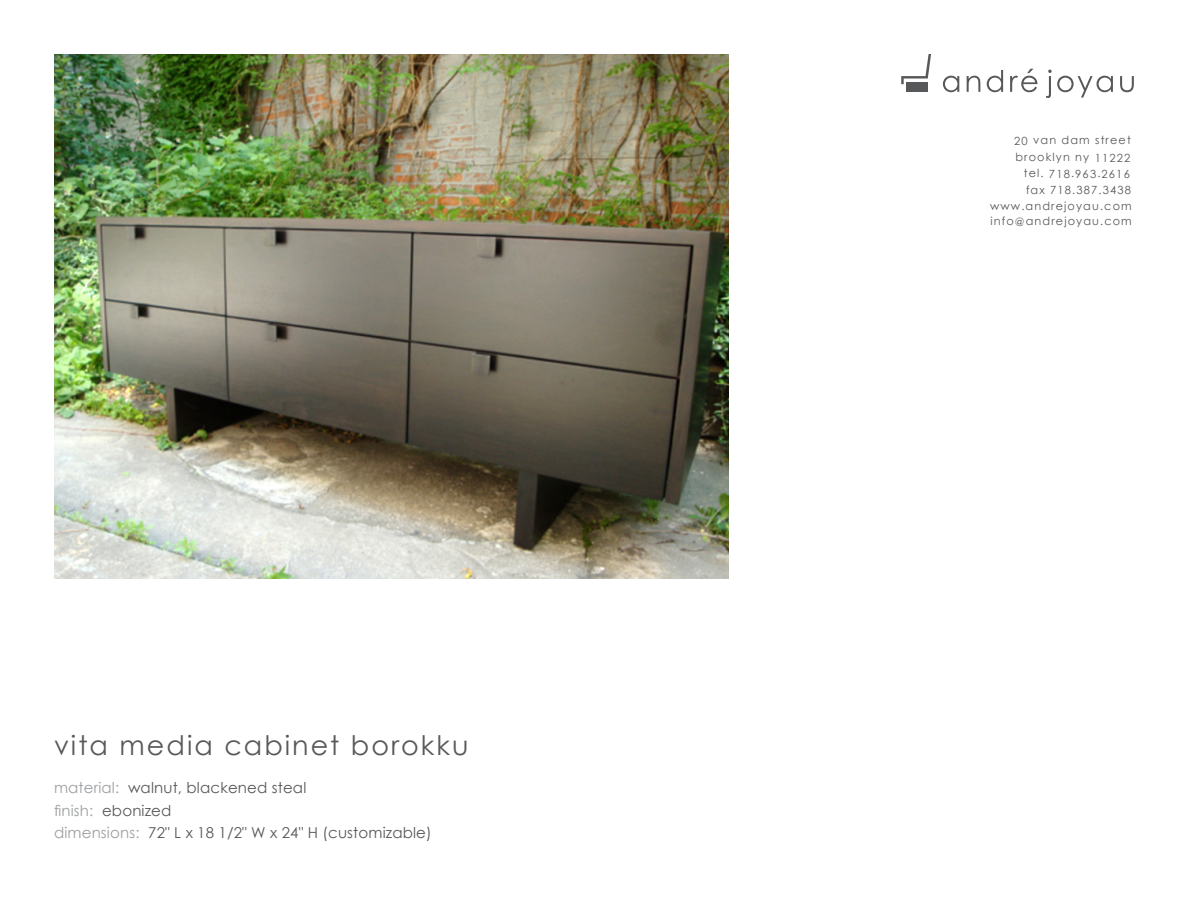
<style>
.page{position:relative;width:1188px;height:918px;background:#fff}
.page>*{position:absolute;margin:0;border:0;box-sizing:border-box;transform-origin:0 0}
.t1{font:27px "Century Gothic";letter-spacing:.075em;color:#57585a}
.t2{font:15px "Century Gothic";letter-spacing:.01em;color:#57585a}
.t3{font:11.25px "Century Gothic";letter-spacing:.1em;color:#57585a}
.s1{color:#9d9fa2}
</style>
<div class="page">
<svg style="left:943px;top:76px;width:16px;height:16px"></svg>
<svg style="left:967px;top:76px;width:13px;height:16px"></svg>
<svg style="left:987px;top:70px;width:16px;height:22px"></svg>
<svg style="left:1010px;top:69px;width:27px;height:23px"></svg>
<svg style="left:1046px;top:70px;width:67px;height:28px"></svg>
<svg style="left:1120px;top:76px;width:14px;height:16px"></svg>
<svg style="left:901px;top:54px;width:30px;height:30px"></svg>
<div style="left:906px;top:82px;width:22px;height:10px;background:#57585a"></div>
<img style="left:54px;top:54px;width:675px;height:525px">
<p class="t1" style="left:54px;top:727px;width:416px">vita media cabinet borokku</p>
<p class="t2" style="left:54px;top:777px;width:254px"><span class="s1">material:</span> walnut, blackened steal</p>
<p class="t2" style="left:54px;top:800px;width:119px"><span class="s1">finish:</span> ebonized</p>
<p class="t2" style="left:54px;top:822px;width:379px"><span class="s1">dimensions:</span> 72" L x 18 1/2" W x 24" H (customizable)</p>
<p class="t3" style="left:1014px;top:132px;width:118px">20 van dam street</p>
<p class="t3" style="left:1024px;top:166px;width:108px">tel. 718.963.2616</p>
<p class="t3" style="left:990px;top:198px;width:143px">www.andrejoyau.com</p>
<p class="t3" style="left:990px;top:213px;width:143px">info@andrejoyau.com</p>
<p class="t3" style="left:1016px;top:149px;width:116px">brooklyn ny 11222</p>
<p class="t3" style="left:1026px;top:182px;width:107px">fax 718.387.3438</p>
</div>
